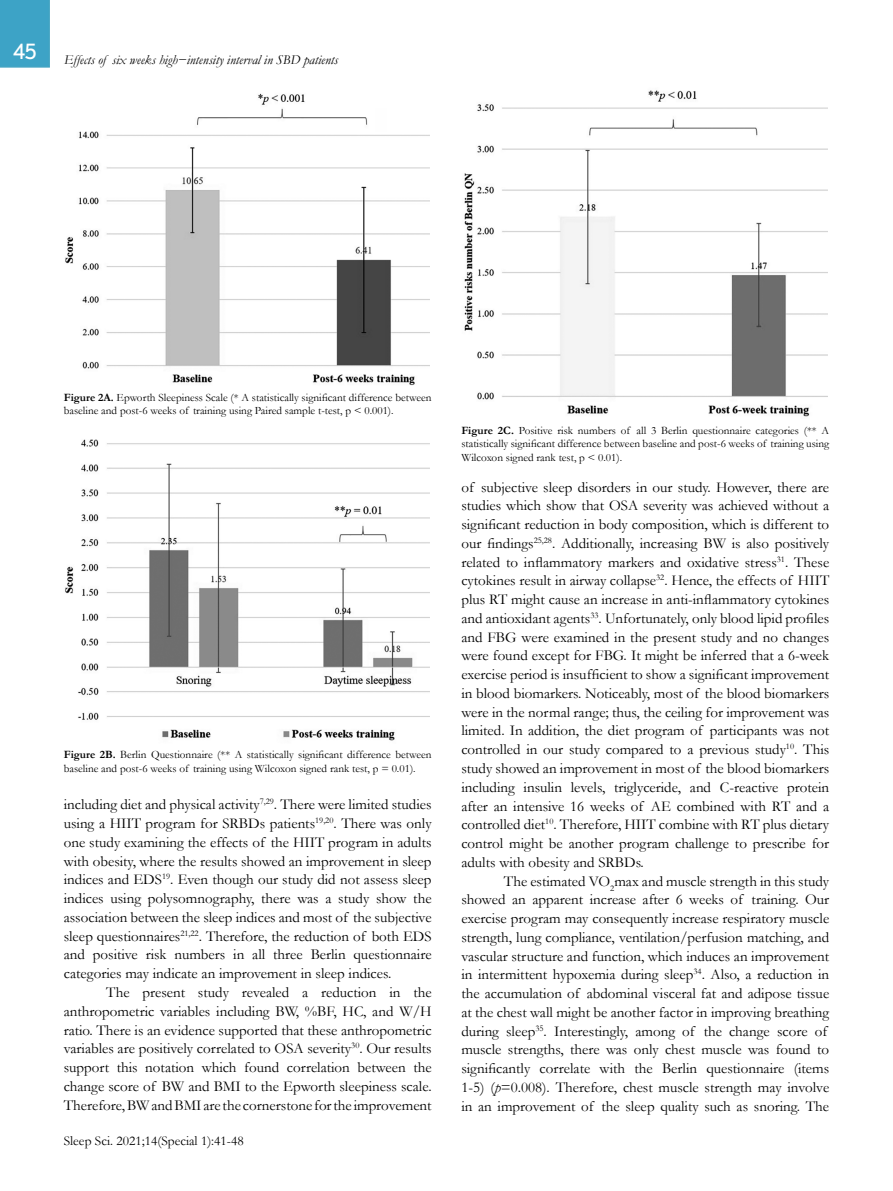
<style>
.page{position:relative;width:893px;height:1191px;background:#fff}
.page>*{position:absolute;margin:0;border:0;box-sizing:border-box;transform-origin:0 0}
.t1{font:21px "Nobel";color:#fff}
.t2{font:15px/18.8px "Garamond";color:#000;text-align:justify}
.t3{font:italic 13.5px "Garamond";color:#000}
.t4{font:13.5px "Garamond";color:#000}
.t5{font:11.25px/13.5px "Garamond";color:#000}
.s1{font-weight:700}
.s2{font-style:italic}
</style>
<div class="page">
<div style="left:0;top:0;width:50px;height:68px;background:#3da3c6"></div>
<img style="left:65px;top:93px;width:365px;height:293px">
<img style="left:65px;top:439px;width:365px;height:302px">
<img style="left:464px;top:90px;width:363px;height:327px">
<h1 class="t1" style="left:13px;top:39px;width:25px">45</h1>
<p class="t3" style="left:64px;top:51px;width:276px">Effects of six weeks high−intensity interval in SBD patients</p>
<p class="t5" style="left:64px;top:390px;width:369px"><span class="s1">Figure 2A.</span> Epworth Sleepiness Scale (* A statistically significant difference between baseline and post-6 weeks of training using Paired sample t-test, p &lt; 0.001).</p>
<p class="t5" style="left:64px;top:748px;width:369px"><span class="s1">Figure 2B.</span> Berlin Questionnaire (** A statistically significant difference between baseline and post-6 weeks of training using Wilcoxon signed rank test, p = 0.01).</p>
<p class="t2" style="left:64px;top:795px;width:369px">including diet and physical activity<sup>7,29</sup>. There were limited studies using a HIIT program for SRBDs patients<sup>19,20</sup>. There was only one study examining the effects of the HIIT program in adults with obesity, where the results showed an improvement in sleep indices and EDS<sup>19</sup>. Even though our study did not assess sleep indices using polysomnography, there was a study show the association between the sleep indices and most of the subjective sleep questionnaires<sup>21,22</sup>. Therefore, the reduction of both EDS and positive risk numbers in all three Berlin questionnaire categories may indicate an improvement in sleep indices.</p>
<p class="t2" style="left:64px;top:982px;width:369px;text-indent:43px">The present study revealed a reduction in the anthropometric variables including BW, %BF, HC, and W/H ratio. There is an evidence supported that these anthropometric variables are positively correlated to OSA severity<sup>30</sup>. Our results support this notation which found correlation between the change score of BW and BMI to the Epworth sleepiness scale.<br>Therefore, BW and BMI are the cornerstone for the improvement</p>
<p class="t4" style="left:64px;top:1131px;width:182px">Sleep Sci. 2021;14(Special 1):41-48</p>
<p class="t5" style="left:461px;top:423px;width:369px;text-align:justify"><span class="s1">Figure 2C.</span> Positive risk numbers of all 3 Berlin questionnaire categories (** A statistically significant difference between baseline and post-6 weeks of training using Wilcoxon signed rank test, p &lt; 0.01).</p>
<p class="t2" style="left:461px;top:477px;width:369px">of subjective sleep disorders in our study. However, there are studies which show that OSA severity was achieved without a significant reduction in body composition, which is different to our findings<sup>25,28</sup>. Additionally, increasing BW is also positively related to inflammatory markers and oxidative stress<sup>31</sup>. These cytokines result in airway collapse<sup>32</sup>. Hence, the effects of HIIT plus RT might cause an increase in anti-inflammatory cytokines and antioxidant agents<sup>33</sup>. Unfortunately, only blood lipid profiles and FBG were examined in the present study and no changes were found except for FBG. It might be inferred that a 6-week exercise period is insufficient to show a significant improvement in blood biomarkers. Noticeably, most of the blood biomarkers were in the normal range; thus, the ceiling for improvement was limited. In addition, the diet program of participants was not controlled in our study compared to a previous study<sup>10</sup>. This study showed an improvement in most of the blood biomarkers including insulin levels, triglyceride, and C-reactive protein after an intensive 16 weeks of AE combined with RT and a controlled diet<sup>10</sup>. Therefore, HIIT combine with RT plus dietary control might be another program challenge to prescribe for adults with obesity and SRBDs.</p>
<p class="t2" style="left:461px;top:871px;width:369px;text-align:left;text-indent:43px">The estimated VO<sub>2</sub>max and muscle strength in this study showed an apparent increase after 6 weeks of training. Our exercise program may consequently increase respiratory muscle strength, lung compliance, ventilation/perfusion matching, and vascular structure and function, which induces an improvement in intermittent hypoxemia during sleep<sup>34</sup>. Also, a reduction in the accumulation of abdominal visceral fat and adipose tissue at the chest wall might be another factor in improving breathing during sleep<sup>35</sup>. Interestingly, among of the change score of muscle strengths, there was only chest muscle was found to significantly correlate with the Berlin questionnaire (items 1-5) (<span class="s2">p</span>=0.008). Therefore, chest muscle strength may involve in an improvement of the sleep quality such as snoring. The</p>
</div>
